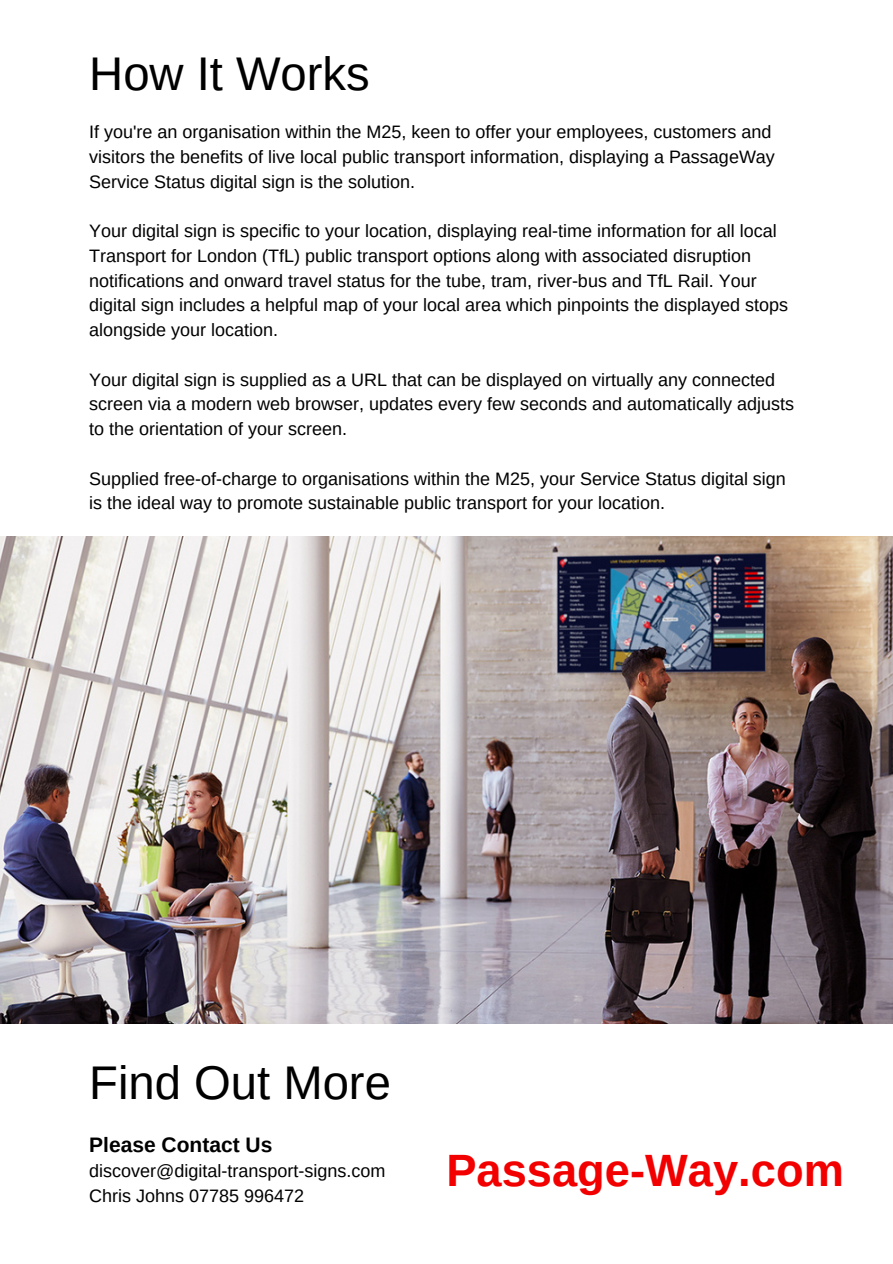
<style>
.page{position:relative;width:893px;height:1264px;background:#fff}
.page>*{position:absolute;margin:0;border:0;box-sizing:border-box;transform-origin:0 0}
.t1{font:47.25px "Arimo";color:#000}
.t2{font:700 45.3px "Arimo";color:#f20000}
.t3{font:700 21px "Arimo";color:#000}
.t4{font:18px/24.8px "Arimo";color:#000}
</style>
<div class="page">
<img style="left:0;top:536px;width:892px;height:487px">
<p class="t1" style="left:89px;top:47px;width:282px">How It Works</p>
<p class="t4" style="left:89px;top:120px;width:687px">If you're an organisation within the M25, keen to offer your employees, customers and visitors the benefits of live local public transport information, displaying a PassageWay<br>Service Status digital sign is the solution.</p>
<p class="t4" style="left:89px;top:218px;width:700px">Your digital sign is specific to your location, displaying real-time information for all local Transport for London (TfL) public transport options along with associated disruption notifications and onward travel status for the tube, tram, river-bus and TfL Rail. Your digital sign includes a helpful map of your local area which pinpoints the displayed stops alongside your location.</p>
<p class="t4" style="left:89px;top:367px;width:706px">Your digital sign is supplied as a URL that can be displayed on virtually any connected screen via a modern web browser, updates every few seconds and automatically adjusts to the orientation of your screen.</p>
<p class="t4" style="left:89px;top:466px;width:698px">Supplied free-of-charge to organisations within the M25, your Service Status digital sign is the ideal way to promote sustainable public transport for your location.</p>
<p class="t1" style="left:89px;top:1056px;width:303px">Find Out More</p>
<p class="t3" style="left:89px;top:1133px;width:184px">Please Contact Us</p>
<p class="t4" style="left:89px;top:1158px;width:298px">discover@digital-transport-signs.com</p>
<p class="t4" style="left:89px;top:1182px;width:216px">Chris Johns 07785 996472</p>
<p class="t2" style="left:446px;top:1144px;width:399px">Passage-Way.com</p>
</div>
